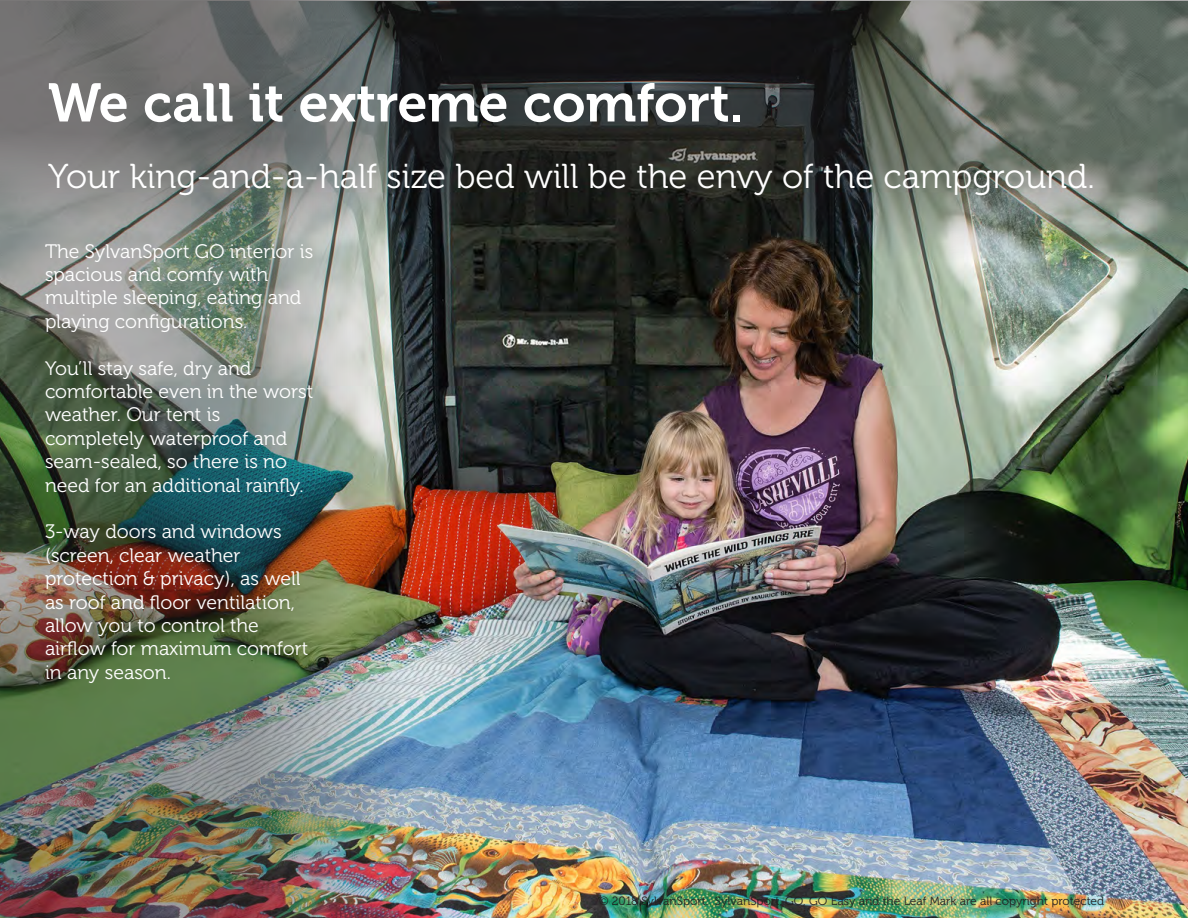
<style>
.page{position:relative;width:1188px;height:918px;background:#fff}
.page>*{position:absolute;margin:0;border:0;box-sizing:border-box;transform-origin:0 0}
.copyright{font:54px "Museo 700";color:#fff}
.copyright-2{font:34.5px "Museo 300";color:#fff}
.copyright-3{font:19.5px "Museo 300";color:#fff}
.t1{font:12px "Museo 300";color:#231f20}
</style>
<div class="page">
<img style="left:405px;top:309px;width:783px;height:609px">
<svg style="left:405px;top:0;width:783px;height:309px;background:#454a44"></svg>
<img style="left:0;top:0;width:405px;height:918px">
<p class="copyright" style="left:48px;top:73px;width:698px">We call it extreme comfort.</p>
<p class="copyright-2" style="left:48px;top:157px;width:1048px">Your king-and-a-half size bed will be the envy of the campground.</p>
<p class="copyright-3" style="left:45px;top:240px;width:270px">The SylvanSport GO interior is</p>
<p class="copyright-3" style="left:45px;top:264px;width:225px">spacious and comfy with</p>
<p class="copyright-3" style="left:45px;top:287px;width:258px">multiple sleeping, eating and</p>
<p class="copyright-3" style="left:45px;top:311px;width:204px">playing configurations.</p>
<p class="copyright-3" style="left:45px;top:357px;width:208px">You’ll stay safe, dry and</p>
<p class="copyright-3" style="left:45px;top:381px;width:270px">comfortable even in the worst</p>
<p class="copyright-3" style="left:45px;top:404px;width:177px">weather. Our tent is</p>
<p class="copyright-3" style="left:45px;top:428px;width:244px">completely waterproof and</p>
<p class="copyright-3" style="left:45px;top:451px;width:244px">seam-sealed, so there is no</p>
<p class="copyright-3" style="left:45px;top:474px;width:260px">need for an additional rainfly.</p>
<p class="copyright-3" style="left:45px;top:521px;width:238px">3-way doors and windows</p>
<p class="copyright-3" style="left:45px;top:545px;width:197px">(screen, clear weather</p>
<p class="copyright-3" style="left:45px;top:568px;width:257px">protection &amp; privacy), as well</p>
<p class="copyright-3" style="left:45px;top:591px;width:251px">as roof and floor ventilation,</p>
<p class="copyright-3" style="left:45px;top:615px;width:215px">allow you to control the</p>
<p class="copyright-3" style="left:45px;top:638px;width:265px">airflow for maximum comfort</p>
<p class="copyright-3" style="left:45px;top:662px;width:127px">in any season.</p>
<p class="t1" style="left:599px;top:894px;width:507px">© 2018 SylvanSport. SylvanSport, GO, GO Easy and the Leaf Mark are all copyright protected</p>
</div>
